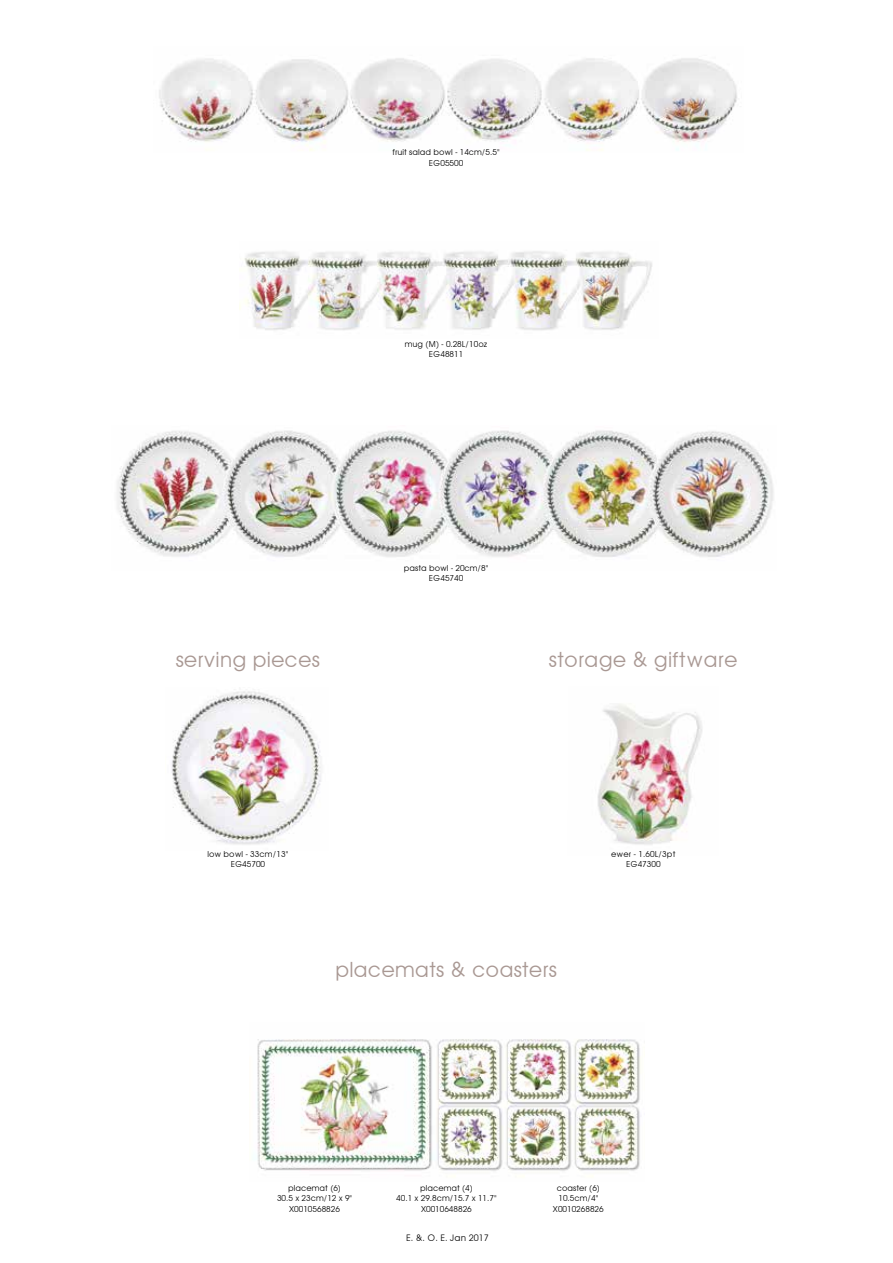
<style>
.page{position:relative;width:893px;height:1263px;background:#fff}
.page>*{position:absolute;margin:0;border:0;box-sizing:border-box;transform-origin:0 0}
.t1{font:21px "Avant Garde";color:#a99893}
.t2{font:9px "Avant Garde";color:#000}
.t3{font:8.25px/10.5px "Avant Garde";color:#000;text-align:center}
</style>
<div class="page">
<img style="left:159px;top:58px;width:578px;height:93px">
<img style="left:239px;top:251px;width:413px;height:80px">
<img style="left:117px;top:430px;width:657px;height:127px">
<img style="left:171px;top:691px;width:150px;height:154px">
<img style="left:597px;top:704px;width:105px;height:141px">
<img style="left:257px;top:1039px;width:384px;height:138px">
<p class="t3" style="left:392px;top:147px;width:109px">fruit salad bowl - 14cm/5.5"<br>EG05500</p>
<p class="t3" style="left:405px;top:339px;width:84px">mug (M) - 0.28L/10oz<br>EG48811</p>
<h1 class="t1" style="left:176px;top:647px;width:146px">serving pieces</h1>
<p class="t3" style="left:404px;top:562px;width:86px">pasta bowl - 20cm/8"<br>EG45740</p>
<h1 class="t1" style="left:549px;top:647px;width:190px">storage &amp; giftware</h1>
<p class="t3" style="left:207px;top:849px;width:82px">low bowl - 33cm/13"<br>EG45700</p>
<p class="t3" style="left:611px;top:849px;width:66px">ewer - 1.60L/3pt<br>EG47300</p>
<h1 class="t1" style="left:335px;top:957px;width:224px">placemats &amp; coasters</h1>
<p class="t3" style="left:277px;top:1182px;width:77px">placemat (6)<br>30.5 x 23cm/12 x 9"<br>X0010568826</p>
<p class="t3" style="left:396px;top:1182px;width:102px">placemat (4)<br>40.1 x 29.8cm/15.7 x 11.7"<br>X0010648826</p>
<p class="t3" style="left:553px;top:1182px;width:52px">coaster (6)<br>10.5cm/4"<br>X0010268826</p>
<p class="t2" style="left:406px;top:1232px;width:84px">E. &amp;. O. E. Jan 2017</p>
</div>
